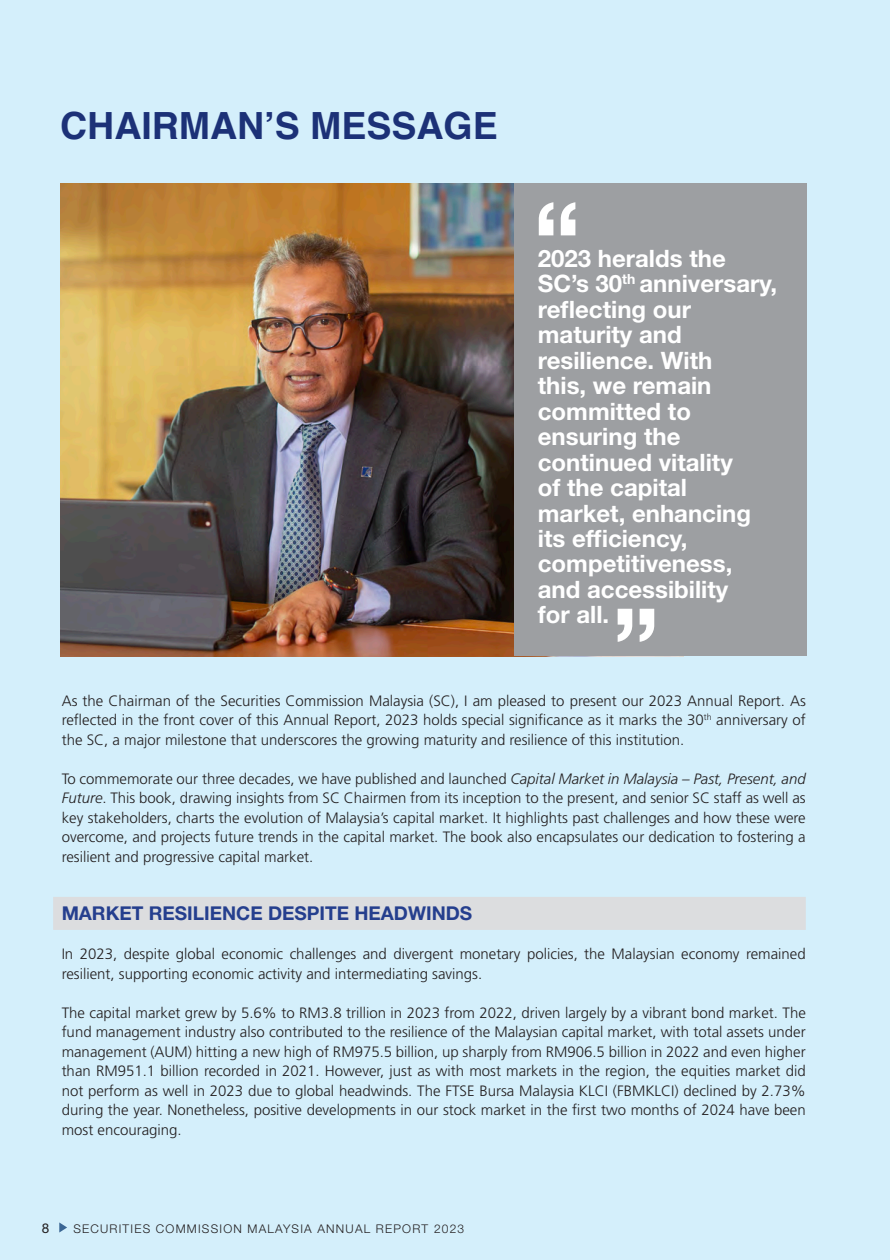
<style>
.page{position:relative;width:890px;height:1260px;background:#d4effb}
.page>*{position:absolute;margin:0;border:0;box-sizing:border-box;transform-origin:0 0}
.t1{font:700 37.5px "Helvetica";color:#1c3177}
.t2{font:700 24px/25.5px "Helvetica Neue LT Std";color:#fff}
.t3{font:700 19.05px "Helvetica Neue LT Std";color:#253f8e}
.t4{font:300 15px/19.5px "Frutiger LT Std";color:#231f20;text-align:justify}
.t5{font:13.5px "Helvetica Neue LT Std";color:#231f20}
.t6{font:300 12px "Helvetica Neue LT Std";letter-spacing:.1em;color:#231f20}
.s1{font-style:italic}
</style>
<div class="page">
<svg style="left:59px;top:1222px;width:8px;height:10px"></svg>
<img style="left:61px;top:183px;width:623px;height:473px">
<div style="left:53px;top:897px;width:753px;height:33px;background:#dcdddf"></div>
<div style="left:514px;top:184px;width:293px;height:472px;background:#9d9fa2"></div>
<svg style="left:538px;top:202px;width:37px;height:33px"></svg>
<svg style="left:618px;top:609px;width:37px;height:33px"></svg>
<p class="t1" style="left:60px;top:95px;width:439px">CHAIRMAN’S MESSAGE</p>
<p class="t2" style="left:538px;top:245px;width:241px">2023 heralds the<br>SC’s 30<sup>th</sup> anniversary, reflecting our maturity and resilience. With<br>this, we remain committed to ensuring the continued vitality<br>of the capital market, enhancing its efficiency, competitiveness,</p>
<p class="t2" style="left:538px;top:576px;width:192px">and accessibility</p>
<p class="t2" style="left:538px;top:602px;width:73px">for all.</p>
<p class="t4" style="left:62px;top:691px;width:746px">As the Chairman of the Securities Commission Malaysia (SC), I am pleased to present our 2023 Annual Report. As reflected in the front cover of this Annual Report, 2023 holds special significance as it marks the 30<sup>th</sup> anniversary of the SC, a major milestone that underscores the growing maturity and resilience of this institution.</p>
<p class="t4" style="left:62px;top:769px;width:746px">To commemorate our three decades, we have published and launched <span class="s1">Capital Market in Malaysia – Past, Present, and Future</span>. This book, drawing insights from SC Chairmen from its inception to the present, and senior SC staff as well as key stakeholders, charts the evolution of Malaysia’s capital market. It highlights past challenges and how these were overcome, and projects future trends in the capital market. The book also encapsulates our dedication to fostering a resilient and progressive capital market.</p>
<p class="t3" style="left:62px;top:902px;width:412px">MARKET RESILIENCE DESPITE HEADWINDS</p>
<p class="t4" style="left:62px;top:944px;width:746px">In 2023, despite global economic challenges and divergent monetary policies, the Malaysian economy remained resilient, supporting economic activity and intermediating savings.</p>
<p class="t4" style="left:62px;top:1003px;width:746px">The capital market grew by 5.6% to RM3.8 trillion in 2023 from 2022, driven largely by a vibrant bond market. The fund management industry also contributed to the resilience of the Malaysian capital market, with total assets under management (AUM) hitting a new high of RM975.5 billion, up sharply from RM906.5 billion in 2022 and even higher than RM951.1 billion recorded in 2021. However, just as with most markets in the region, the equities market did not perform as well in 2023 due to global headwinds. The FTSE Bursa Malaysia KLCI (FBMKLCI) declined by 2.73% during the year. Nonetheless, positive developments in our stock market in the first two months of 2024 have been most encouraging.</p>
<p class="t5" style="left:42px;top:1220px;width:9px">8</p>
<p class="t6" style="left:73px;top:1221px;width:392px">SECURITIES COMMISSION MALAYSIA ANNUAL REPORT 2023</p>
</div>
